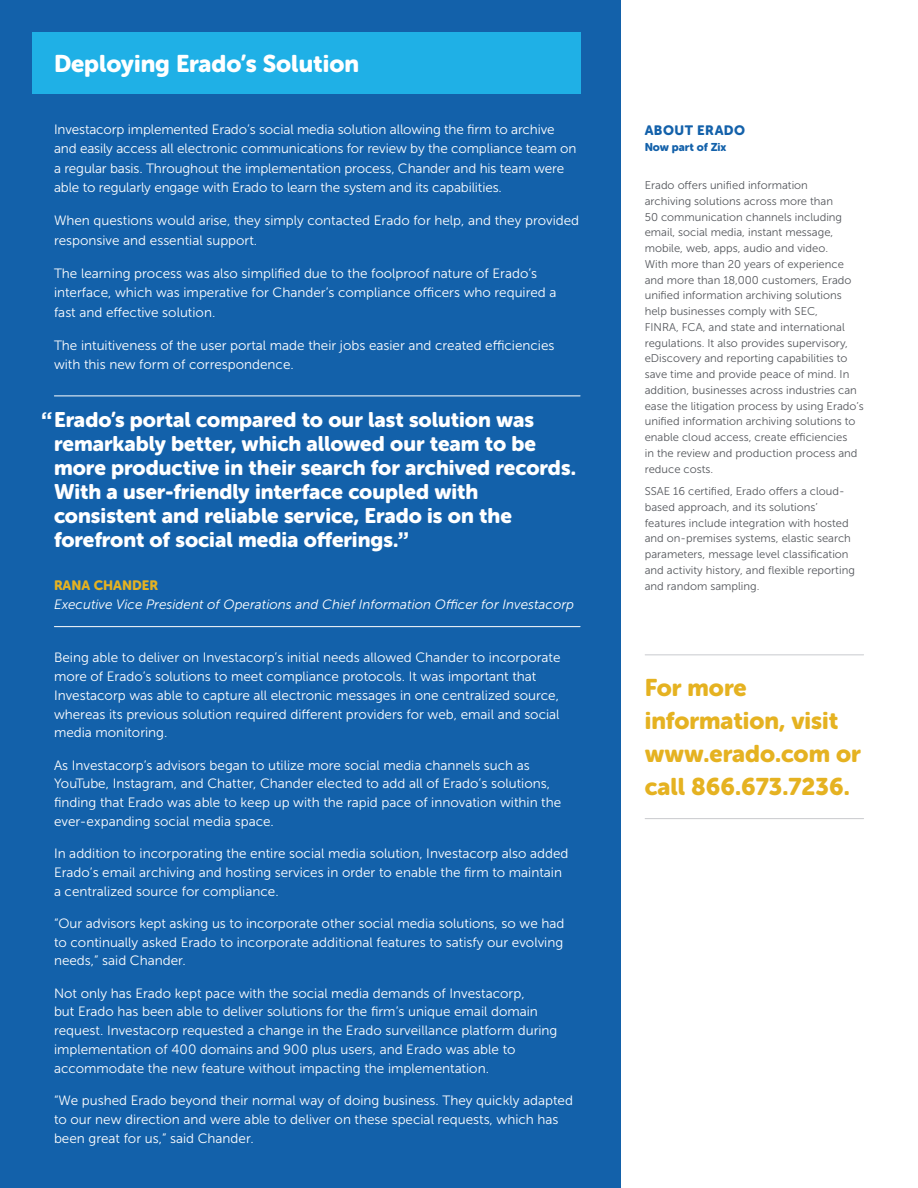
<style>
.page{position:relative;width:918px;height:1188px;background:#fff}
.page>*{position:absolute;margin:0;border:0;box-sizing:border-box;transform-origin:0 0}
.t1{font:24px/33px "Museo Sans Rounded 900";color:#e5b221}
.t2{font:24px "Museo Sans Rounded 900";color:#fff}
.t3{font:21px/24px "Museo Sans Rounded 900";color:#fff}
.t4{font:13.5px/18.8px "Museo Sans 300";color:#fff}
.t5{font:italic 13.5px/18.8px "Museo Sans 300";color:#fff}
.t6{font:13.5px "Museo Sans Rounded 900";letter-spacing:.04em;color:#1361aa}
.t7{font:11.25px/15.8px "Museo Sans 300";color:#55585d}
.t8{font:11.25px "Museo Sans Rounded 900";letter-spacing:-.005em;color:#1361aa}
.s1{font-family:"Gotham";font-weight:700}
.s2{font-family:"Museo Sans Rounded 900";font-style:normal;color:#e5b221}
</style>
<div class="page">
<div style="left:0;top:0;width:621px;height:1188px;background:#1361aa"></div>
<div style="left:32px;top:32px;width:548px;height:62px;background:#1fb0e6"></div>
<hr style="left:54px;top:396px;width:526px;height:1px;background:#fff">
<hr style="left:54px;top:626px;width:526px;height:1px;background:#fff">
<hr style="left:645px;top:654px;width:219px;height:1px;background:#c9cace">
<hr style="left:645px;top:818px;width:219px;height:1px;background:#c9cace">
<p class="t2" style="left:54px;top:50px;width:307px">Deploying Erado’s Solution</p>
<p class="t4" style="left:54px;top:119px;width:524px;line-height:19.5px">Investacorp implemented Erado’s social media solution allowing the firm to archive and easily access all electronic communications for review by the compliance team on a regular basis. Throughout the implementation process, Chander and his team were able to regularly engage with Erado to learn the system and its capabilities.</p>
<p class="t4" style="left:54px;top:211px;width:527px;line-height:19.5px">When questions would arise, they simply contacted Erado for help, and they provided responsive and essential support.</p>
<p class="t4" style="left:54px;top:263px;width:504px;line-height:19.5px">The learning process was also simplified due to the foolproof nature of Erado’s interface, which was imperative for Chander’s compliance officers who required a fast and effective solution.</p>
<p class="t4" style="left:54px;top:335px;width:502px;line-height:19.5px">The intuitiveness of the user portal made their jobs easier and created efficiencies with this new form of correspondence.</p>
<p class="t3" style="left:54px;top:408px;width:524px;text-indent:-13px"><span class="s1">“</span>Erado’s portal compared to our last solution was remarkably better, which allowed our team to be more productive in their search for archived records.<br>With a user-friendly interface coupled with consistent and reliable service, Erado is on the forefront of social media offerings.<span class="s1">”</span></p>
<p class="t5" style="left:54px;top:576px;width:522px"><span class="s2">RANA CHANDER<br></span>Executive Vice President of Operations and Chief Information Officer for Investacorp</p>
<p class="t4" style="left:54px;top:648px;width:508px">Being able to deliver on Investacorp’s initial needs allowed Chander to incorporate more of Erado’s solutions to meet compliance protocols. It was important that Investacorp was able to capture all electronic messages in one centralized source, whereas its previous solution required different providers for web, email and social media monitoring.</p>
<p class="t4" style="left:54px;top:756px;width:509px">As Investacorp’s advisors began to utilize more social media channels such as YouTube, Instagram, and Chatter, Chander elected to add all of Erado’s solutions, finding that Erado was able to keep up with the rapid pace of innovation within the ever-expanding social media space.</p>
<p class="t4" style="left:54px;top:844px;width:516px">In addition to incorporating the entire social media solution, Investacorp also added<br>Erado’s email archiving and hosting services in order to enable the firm to maintain a centralized source for compliance.</p>
<p class="t4" style="left:54px;top:914px;width:512px;text-align:justify">“Our advisors kept asking us to incorporate other social media solutions, so we had to continually asked Erado to incorporate additional features to satisfy our evolving needs,” said Chander.</p>
<p class="t4" style="left:54px;top:984px;width:505px">Not only has Erado kept pace with the social media demands of Investacorp,<br>but Erado has been able to deliver solutions for the firm’s unique email domain request. Investacorp requested a change in the Erado surveillance platform during implementation of 400 domains and 900 plus users, and Erado was able to accommodate the new feature without impacting the implementation.</p>
<p class="t4" style="left:54px;top:1091px;width:521px;line-height:19.2px">“We pushed Erado beyond their normal way of doing business. They quickly adapted to our new direction and were able to deliver on these special requests, which has been great for us,” said Chander.</p>
<p class="t6" style="left:645px;top:123px;width:102px">ABOUT ERADO</p>
<p class="t8" style="left:645px;top:140px;width:83px">Now part of Zix</p>
<p class="t7" style="left:645px;top:177px;width:221px">Erado offers unified information<br>archiving solutions across more than<br>50 communication channels including email, social media, instant message, mobile, web, apps, audio and video.<br>With more than 20 years of experience and more than 18,000 customers, Erado unified information archiving solutions help businesses comply with SEC,<br>FINRA, FCA, and state and international regulations. It also provides supervisory, eDiscovery and reporting capabilities to save time and provide peace of mind. In addition, businesses across industries can ease the litigation process by using Erado’s unified information archiving solutions to enable cloud access, create efficiencies<br>in the review and production process and reduce costs.</p>
<p class="t7" style="left:645px;top:483px;width:212px">SSAE 16 certified, Erado offers a cloud&shy;based approach, and its solutions’ features include integration with hosted and on-premises systems, elastic search parameters, message level classification and activity history, and flexible reporting and random sampling.</p>
<p class="t1" style="left:645px;top:671px;width:218px">For more information, visit www.erado.com or call 866.673.7236.</p>
</div>
